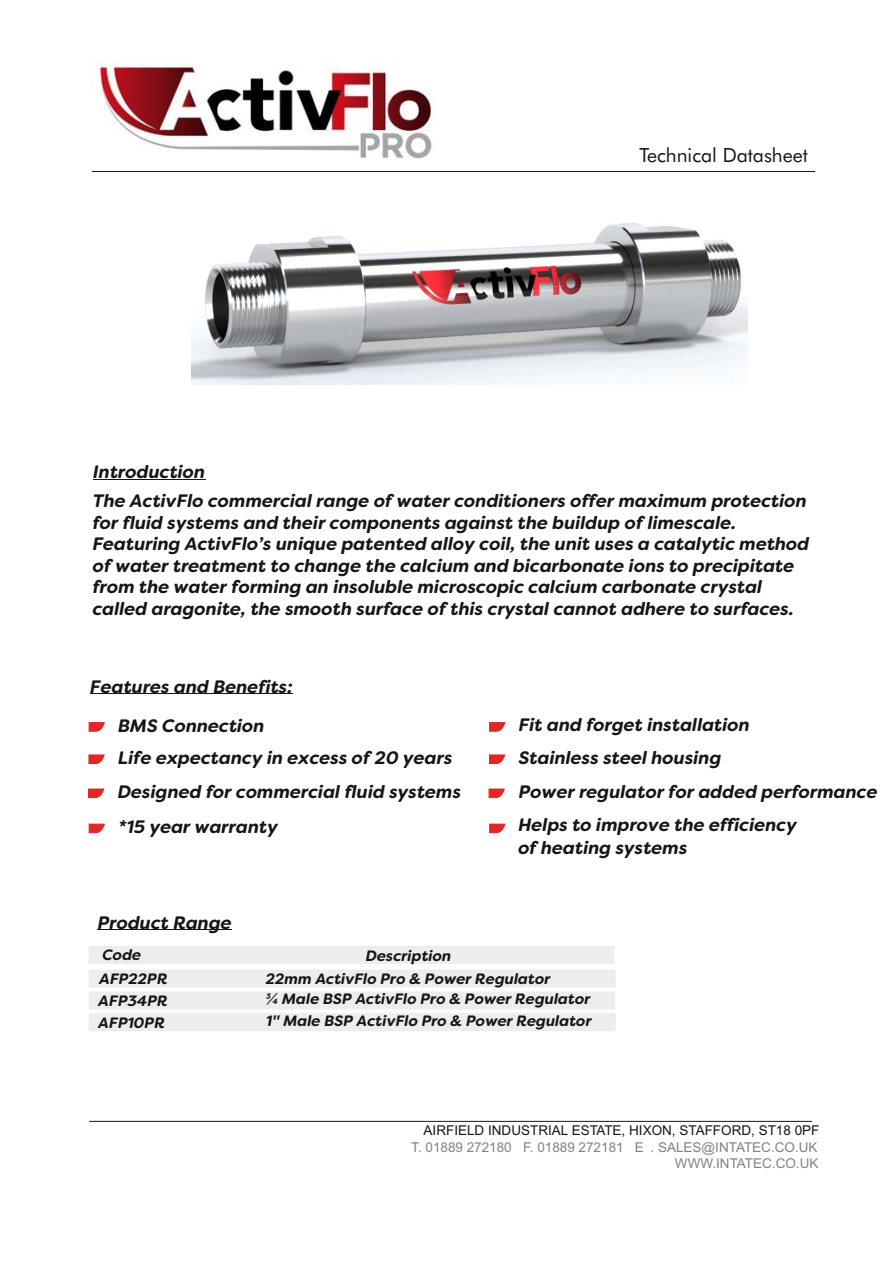
<style>
.page{position:relative;width:893px;height:1263px;background:#fff}
.page>*{position:absolute;margin:0;border:0;box-sizing:border-box;transform-origin:0 0}
.t1{font:19.5px "Futura BT";color:#151616}
.t2{font:italic 700 18px/21.6px "Filson Soft";color:#151616}
.t3{font:italic 700 15px/22.2px "Filson Soft";color:#151616}
.t4{font:13.5px/16.5px "Arial";color:#818281;text-align:right}
.t5{font:13.5px "Arial";color:#151616}
</style>
<div class="page">
<img style="left:91px;top:62px;width:342px;height:97px">
<hr style="left:93px;top:479px;width:112px;height:1px;background:#151616">
<svg style="left:488px;top:788px;width:17px;height:10px"></svg>
<svg style="left:489px;top:722px;width:16px;height:10px"></svg>
<svg style="left:489px;top:754px;width:16px;height:10px"></svg>
<svg style="left:489px;top:823px;width:16px;height:10px"></svg>
<div style="left:89px;top:1013px;width:527px;height:18px;background:#eceded"></div>
<hr style="left:92px;top:171px;width:723px;height:1px;background:#151616">
<hr style="left:89px;top:1121px;width:723px;height:1px;background:#151616">
<hr style="left:90px;top:693px;width:203px;height:1px;background:#151616">
<svg style="left:88px;top:788px;width:16px;height:10px"></svg>
<svg style="left:88px;top:722px;width:17px;height:10px"></svg>
<svg style="left:88px;top:754px;width:17px;height:10px"></svg>
<svg style="left:88px;top:823px;width:17px;height:10px"></svg>
<hr style="left:98px;top:929px;width:134px;height:1px;background:#151616">
<div style="left:89px;top:946px;width:525px;height:18px;background:#eceded"></div>
<div style="left:89px;top:969px;width:527px;height:18px;background:#eceded"></div>
<div style="left:89px;top:991px;width:526px;height:18px;background:#eceded"></div>
<img style="left:191px;top:223px;width:556px;height:161px">
<p class="t2" style="left:93px;top:463px;width:114px">Introduction</p>
<p class="t1" style="left:639px;top:147px;width:170px">Technical Datasheet</p>
<p class="t2" style="left:93px;top:492px;width:718px">The ActivFlo commercial range of water conditioners offer maximum protection for fluid systems and their components against the buildup of limescale.<br>Featuring ActivFlo’s unique patented alloy coil, the unit uses a catalytic method of water treatment to change the calcium and bicarbonate ions to precipitate from the water forming an insoluble microscopic calcium carbonate crystal called aragonite, the smooth surface of this crystal cannot adhere to surfaces.</p>
<p class="t2" style="left:90px;top:678px;width:204px">Features and Benefits:</p>
<p class="t2" style="left:118px;top:717px;width:148px">BMS Connection</p>
<p class="t2" style="left:118px;top:748px;width:336px">Life expectancy in excess of 20 years</p>
<p class="t2" style="left:118px;top:782px;width:345px">Designed for commercial fluid systems</p>
<p class="t2" style="left:118px;top:817px;width:161px">*15 year warranty</p>
<p class="t2" style="left:519px;top:716px;width:233px">Fit and forget installation</p>
<p class="t2" style="left:519px;top:742px;width:360px;line-height:34.3px">Stainless steel housing<br>Power regulator for added performance</p>
<p class="t2" style="left:518px;top:838px;width:171px">of heating systems</p>
<p class="t2" style="left:518px;top:816px;width:280px">Helps to improve the efficiency</p>
<p class="t2" style="left:98px;top:914px;width:136px">Product Range</p>
<p class="t3" style="left:103px;top:945px;width:40px">Code</p>
<p class="t3" style="left:366px;top:946px;width:87px">Description</p>
<p class="t3" style="left:99px;top:969px;width:70px">AFP22PR<br>AFP34PR</p>
<p class="t3" style="left:265px;top:970px;width:327px;line-height:20.4px">22mm ActivFlo Pro &amp; Power Regulator<br>¾ Male BSP ActivFlo Pro &amp; Power Regulator</p>
<p class="t3" style="left:99px;top:1013px;width:68px">AFP10PR</p>
<p class="t3" style="left:266px;top:1011px;width:327px">1" Male BSP ActivFlo Pro &amp; Power Regulator</p>
<p class="t5" style="left:424px;top:1125px;width:397px">AIRFIELD INDUSTRIAL ESTATE, HIXON, STAFFORD, ST18 0PF</p>
<p class="t4" style="left:411px;top:1140px;width:409px">T. 01889 272180 F. 01889 272181 E . SALES@INTATEC.CO.UK<br>WWW.INTATEC.CO.UK</p>
</div>
